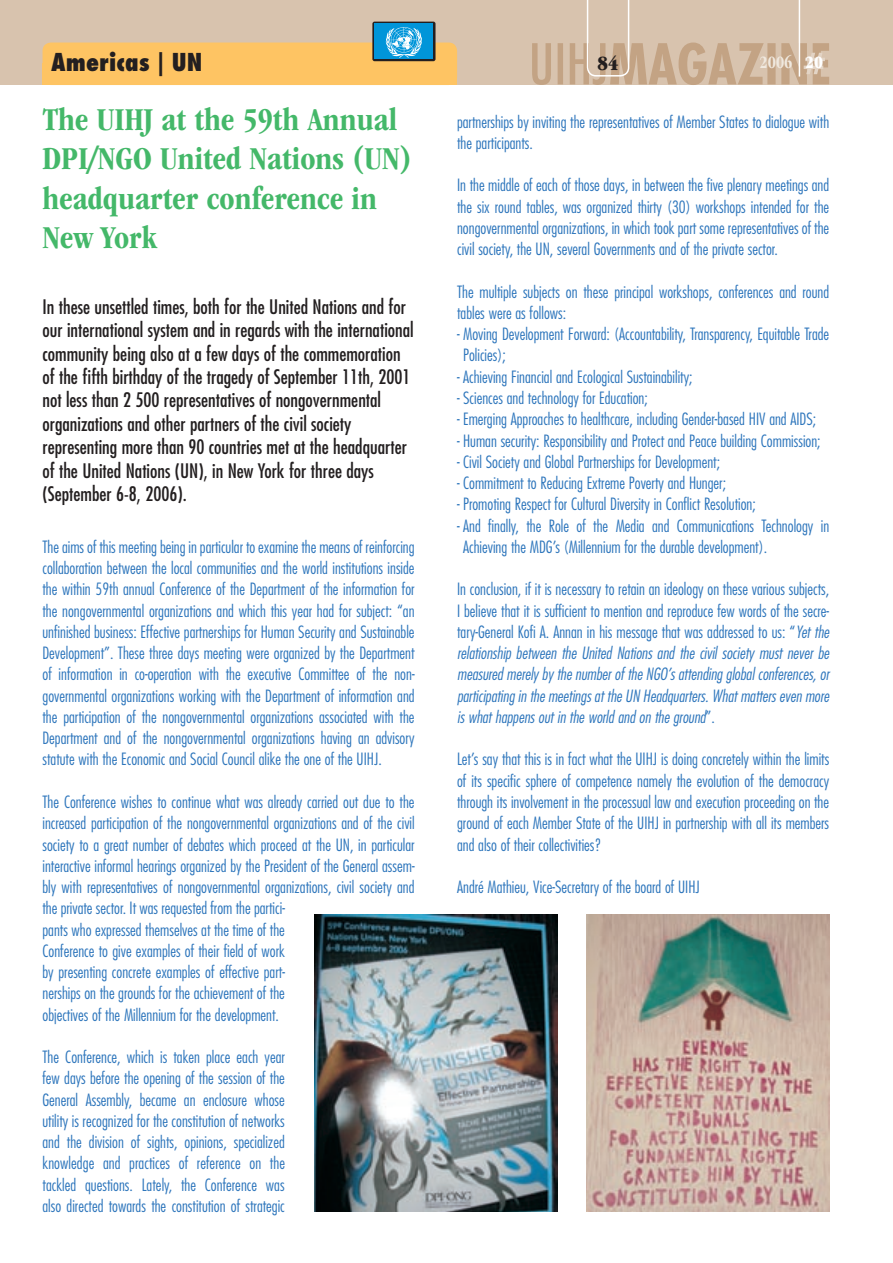
<style>
.page{position:relative;width:893px;height:1263px;background:#fff}
.page>*{position:absolute;margin:0;border:0;box-sizing:border-box;transform-origin:0 0}
._01-titre{font:700 condensed 33px/39.6px "ITC Garamond Std";color:#44b869}
.t1{font:800 condensed 24px "Futura Std";color:#231f20}
.t2{font:21px "ITC Garamond Std Ult Cond";color:#231f20}
._02-chapeau{font:condensed 19.5px/23.4px "Futura Std";color:#231f20}
.t3{font:700 condensed 18px "ITC Garamond Std";color:#f0e9df}
.t4{font:18px "ITC Garamond Std Ult Cond";color:#fff}
._04-texte_anglais{font:300 condensed 16.5px/21.3px "Futura Std";color:#2e76bc}
._04-texte_anglais-2{font:italic 300 condensed 16.5px/21.3px "Futura Std";color:#2e76bc;text-align:justify}
.s1{font-style:normal}
</style>
<div class="page">
<div style="left:0;top:0;width:893px;height:85px;background:#d8c3ae"></div>
<svg style="left:532px;top:0;width:297px;height:85px"></svg>
<svg style="left:372px;top:22px;width:63px;height:39px"></svg>
<div style="left:375px;top:24px;width:58px;height:35px;background:#0095d9"></div>
<svg style="left:43px;top:27px;width:414px;height:58px"></svg>
<img style="left:315px;top:914px;width:242px;height:298px">
<img style="left:587px;top:914px;width:242px;height:298px">
<p class="t1" style="left:51px;top:47px;width:153px">Americas | UN</p>
<p class="t2" style="left:598px;top:51px;width:22px">84</p>
<p class="t3" style="left:759px;top:52px;width:34px">2006</p>
<p class="t4" style="left:805px;top:52px;width:19px">20</p>
<p class="_01-titre" style="left:43px;top:99px;width:371px">The UIHJ at the 59th Annual<br>DPI/NGO United Nations (UN) headquarter conference in<br>New York</p>
<p class="_02-chapeau" style="left:43px;top:295px;width:373px">In these unsettled times, both for the United Nations and for our international system and in regards with the international community being also at a few days of the commemoration of the fifth birthday of the tragedy of September 11th, 2001 not less than 2 500 representatives of nongovernmental organizations and other partners of the civil society representing more than 90 countries met at the headquarter of the United Nations (UN), in New York for three days (September 6-8, 2006).</p>
<p class="_04-texte_anglais" style="left:43px;top:536px;width:374px;text-align:justify">The aims of this meeting being in particular to examine the means of reinforcing collaboration between the local communities and the world institutions inside the within 59th annual Conference of the Department of the information for the nongovernmental organizations and which this year had for subject: “an unfinished business: Effective partnerships for Human Security and Sustainable Development”. These three days meeting were organized by the Department of information in co-operation with the executive Committee of the non&shy;governmental organizations working with the Department of information and the participation of the nongovernmental organizations associated with the Department and of the nongovernmental organizations having an advisory statute with the Economic and Social Council alike the one of the UIHJ.</p>
<p class="_04-texte_anglais" style="left:43px;top:791px;width:374px">The Conference wishes to continue what was already carried out due to the increased participation of the nongovernmental organizations and of the civil society to a great number of debates which proceed at the UN, in particular interactive informal hearings organized by the President of the General assem&shy;bly with representatives of nongovernmental organizations, civil society and the private sector. It was requested from the partici-<br>pants who expressed themselves at the time of the<br>Conference to give examples of their field of work<br>by presenting concrete examples of effective part-<br>nerships on the grounds for the achievement of the<br>objectives of the Millennium for the development.</p>
<p class="_04-texte_anglais" style="left:43px;top:1046px;width:244px;text-align:justify">The Conference, which is taken place each year few days before the opening of the session of the General Assembly, became an enclosure whose utility is recognized for the constitution of networks and the division of sights, opinions, specialized knowledge and practices of reference on the tackled questions. Lately, the Conference was also directed towards the constitution of strategic</p>
<p class="_04-texte_anglais" style="left:457px;top:111px;width:374px">partnerships by inviting the representatives of Member States to dialogue with the participants.</p>
<p class="_04-texte_anglais" style="left:457px;top:175px;width:374px;text-align:justify">In the middle of each of those days, in between the five plenary meetings and the six round tables, was organized thirty (30) workshops intended for the nongovernmental organizations, in which took part some representatives of the civil society, the UN, several Governments and of the private sector.</p>
<p class="_04-texte_anglais" style="left:457px;top:281px;width:374px">The multiple subjects on these principal workshops, conferences and round tables were as follows:</p>
<p class="_04-texte_anglais" style="left:463px;top:323px;width:368px;text-indent:-6px">- Moving Development Forward: (Accountability, Transparency, Equitable Trade<br>Policies);</p>
<p class="_04-texte_anglais" style="left:457px;top:366px;width:237px">- Achieving Financial and Ecological Sustainability;</p>
<p class="_04-texte_anglais" style="left:457px;top:387px;width:192px">- Sciences and technology for Education;</p>
<p class="_04-texte_anglais" style="left:457px;top:408px;width:361px">- Emerging Approaches to healthcare, including Gender-based HIV and AIDS;</p>
<p class="_04-texte_anglais" style="left:457px;top:430px;width:365px">- Human security: Responsibility and Protect and Peace building Commission;</p>
<p class="_04-texte_anglais" style="left:457px;top:451px;width:265px">- Civil Society and Global Partnerships for Development;</p>
<p class="_04-texte_anglais" style="left:457px;top:472px;width:270px">- Commitment to Reducing Extreme Poverty and Hunger;</p>
<p class="_04-texte_anglais" style="left:457px;top:493px;width:300px">- Promoting Respect for Cultural Diversity in Conflict Resolution;</p>
<p class="_04-texte_anglais" style="left:463px;top:515px;width:368px;text-indent:-6px">- And finally, the Role of the Media and Communications Technology in<br>Achieving the MDG’s (Millennium for the durable development).</p>
<p class="_04-texte_anglais-2" style="left:457px;top:579px;width:374px"><span class="s1">In conclusion, if it is necessary to retain an ideology on these various subjects, I believe that it is sufficient to mention and reproduce few words of the secre&shy;tary-General Kofi A. Annan in his message that was addressed to us: “</span>Yet the relationship between the United Nations and the civil society must never be measured merely by the number of the NGO’s attending global conferences, or participating in the meetings at the UN Headquarters. What matters even more is what happens out in the world and on the ground<span class="s1">”.</span></p>
<p class="_04-texte_anglais" style="left:457px;top:749px;width:374px;text-align:justify">Let’s say that this is in fact what the UIHJ is doing concretely within the limits of its specific sphere of competence namely the evolution of the democracy through its involvement in the processual law and execution proceeding on the ground of each Member State of the UIHJ in partnership with all its members and also of their collectivities?</p>
<p class="_04-texte_anglais" style="left:457px;top:876px;width:244px">André Mathieu, Vice-Secretary of the board of UIHJ</p>
</div>
